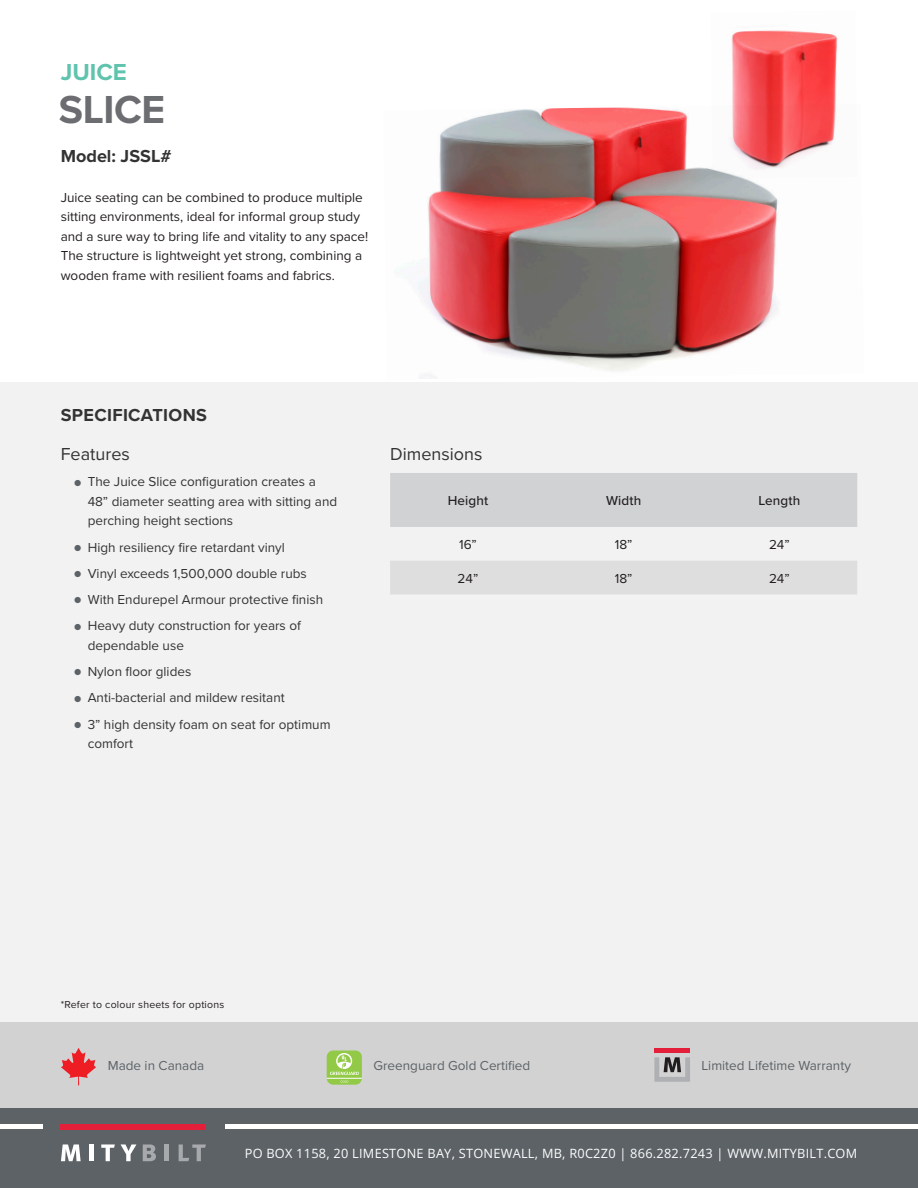
<style>
.page{position:relative;width:918px;height:1188px;background:#fff}
.page>*{position:absolute;margin:0;border:0;box-sizing:border-box;transform-origin:0 0}
.t1{font:700 40.5px "Proxima Nova";letter-spacing:-.01em;color:#6c6d70}
.Overline{font:700 24px "Proxima Nova";color:#5fc3ae}
.Subheader{font:18px "Proxima Nova";color:#323332}
.Model{font:700 18px "Proxima Nova";letter-spacing:.02em;color:#323332}
.Model-2{font:700 18px "Proxima Nova";color:#323332}
.t2{font:13.5px/19.5px "Proxima Nova";color:#323332}
.Body{font:13.5px/19.5px "Proxima Nova";color:#231f20}
.t3{font:13.5px "Proxima Nova";color:#5c6266}
.Table_Headers{font:500 13.5px "Proxima Nova";letter-spacing:.01em;color:#231f20}
.Table_Body{font:13.5px "Proxima Nova";color:#231f20}
.t4{font:12.75px "Open Sans";letter-spacing:.02em;color:#fff}
.Small_text{font:10.5px "Proxima Nova";letter-spacing:.02em;color:#231f20}
.s1{font-size:10.5px;color:#5c6266}
</style>
<div class="page">
<div style="left:0;top:382px;width:918px;height:806px;background:#f2f2f3"></div>
<div style="left:0;top:1022px;width:918px;height:87px;background:#d2d2d3"></div>
<div style="left:0;top:1109px;width:918px;height:79px;background:#5c6266"></div>
<div style="left:61px;top:1124px;width:145px;height:5px;background:#e41f39"></div>
<svg style="left:61px;top:1144px;width:20px;height:17px"></svg>
<hr style="left:90px;top:1144px;width:4px;height:17px;background:#fff">
<svg style="left:101px;top:1144px;width:14px;height:17px"></svg>
<svg style="left:121px;top:1144px;width:15px;height:17px"></svg>
<svg style="left:143px;top:1144px;width:13px;height:17px"></svg>
<hr style="left:165px;top:1144px;width:4px;height:17px;background:#a7a9ac">
<svg style="left:179px;top:1144px;width:27px;height:17px"></svg>
<div style="left:225px;top:1124px;width:693px;height:5px;background:#fff"></div>
<div style="left:0;top:1124px;width:42px;height:5px;background:#fff"></div>
<div style="left:327px;top:1051px;width:35px;height:34px;background:#92c947;border-radius:6px"></div>
<hr style="left:327px;top:1078px;width:35px;height:1px;background:#fff">
<svg style="left:330px;top:1053px;width:29px;height:30px"></svg>
<svg style="left:61px;top:1048px;width:35px;height:37px"></svg>
<div style="left:654px;top:1048px;width:36px;height:5px;background:#e41e38"></div>
<svg style="left:654px;top:1057px;width:36px;height:25px"></svg>
<div style="left:390px;top:473px;width:467px;height:54px;background:#d1d2d4"></div>
<div style="left:390px;top:561px;width:467px;height:33px;background:#dfdedf"></div>
<img style="left:417px;top:107px;width:361px;height:272px">
<img style="left:711px;top:30px;width:127px;height:149px">
<p class="Overline" style="left:61px;top:54px;width:68px">JUICE</p>
<p class="t1" style="left:59px;top:79px;width:108px">SLICE</p>
<p class="Model-2" style="left:61px;top:142px;width:112px">Model: JSSL#</p>
<p class="Body" style="left:61px;top:187px;width:309px">Juice seating can be combined to produce multiple sitting environments, ideal for informal group study and a sure way to bring life and vitality to any space!<br>The structure is lightweight yet strong, combining a wooden frame with resilient foams and fabrics.</p>
<h3 class="Model" style="left:61px;top:401px;width:148px">SPECIFICATIONS</h3>
<p class="Subheader" style="left:61px;top:441px;width:71px">Features</p>
<p class="t2" style="left:88px;top:472px;width:251px;text-indent:-14px"><span class="s1">●</span> The Juice Slice configuration creates a<br>48” diameter seatting area with sitting and perching height sections</p>
<p class="t2" style="left:74px;top:537px;width:212px"><span class="s1">●</span> High resiliency fire retardant vinyl</p>
<p class="t2" style="left:74px;top:563px;width:234px"><span class="s1">●</span> Vinyl exceeds 1,500,000 double rubs</p>
<p class="t2" style="left:74px;top:589px;width:250px"><span class="s1">●</span> With Endurepel Armour protective finish</p>
<p class="t2" style="left:88px;top:616px;width:215px;text-indent:-14px"><span class="s1">●</span> Heavy duty construction for years of dependable use</p>
<p class="t2" style="left:74px;top:661px;width:119px"><span class="s1">●</span> Nylon floor glides</p>
<p class="t2" style="left:74px;top:688px;width:212px"><span class="s1">●</span> Anti-bacterial and mildew resitant</p>
<p class="t2" style="left:88px;top:714px;width:244px;text-indent:-14px"><span class="s1">●</span> 3” high density foam on seat for optimum comfort</p>
<p class="Subheader" style="left:390px;top:441px;width:94px">Dimensions</p>
<p class="Table_Headers" style="left:448px;top:491px;width:42px">Height</p>
<p class="Table_Headers" style="left:606px;top:491px;width:37px">Width</p>
<p class="Table_Headers" style="left:758px;top:491px;width:43px">Length</p>
<p class="Table_Body" style="left:459px;top:535px;width:19px">16”</p>
<p class="Body" style="left:615px;top:534px;width:19px">18”</p>
<p class="Body" style="left:769px;top:534px;width:22px">24”</p>
<p class="Table_Body" style="left:458px;top:568px;width:22px">24”</p>
<p class="Body" style="left:615px;top:568px;width:19px">18”</p>
<p class="Body" style="left:769px;top:568px;width:22px">24”</p>
<p class="Small_text" style="left:61px;top:997px;width:165px">*Refer to colour sheets for options</p>
<p class="t3" style="left:108px;top:1056px;width:98px">Made in Canada</p>
<p class="t3" style="left:374px;top:1056px;width:158px">Greenguard Gold Certified</p>
<p class="t3" style="left:701px;top:1056px;width:151px">Limited Lifetime Warranty</p>
<p class="t4" style="left:245px;top:1144px;width:614px">PO BOX 1158, 20 LIMESTONE BAY, STONEWALL, MB, R0C2Z0 | 866.282.7243 | WWW.MITYBILT.COM</p>
</div>
